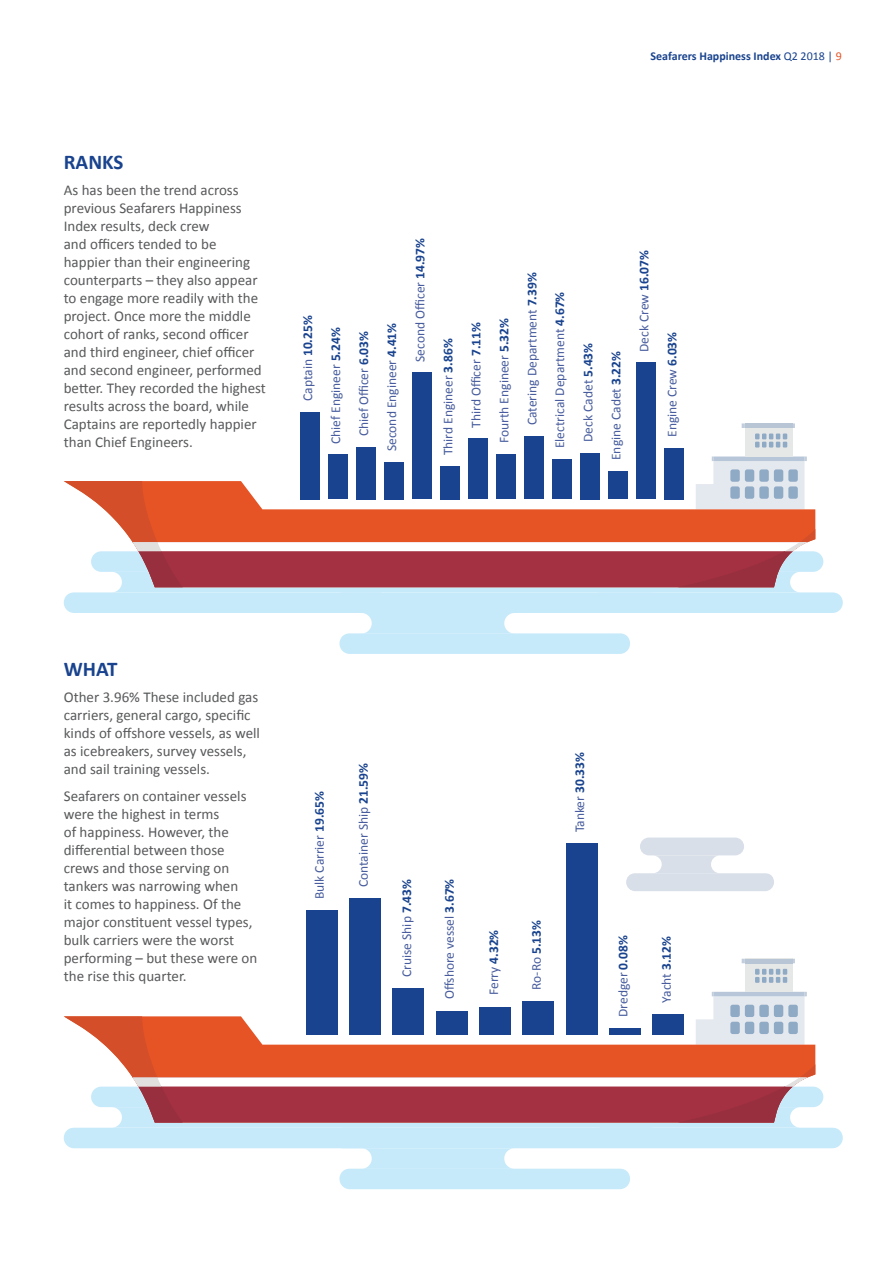
<style>
.page{position:relative;width:893px;height:1263px;background:#fff}
.page>*{position:absolute;margin:0;border:0;box-sizing:border-box;transform-origin:0 0}
.t1{font:700 21px "Calibri";color:#19438e}
.t2{font:15px/18px "Calibri";color:#58595b}
.t3{font:13.5px "Calibri";color:#475c9d}
.t4{font:700 12px "Calibri";color:#19438e}
.s1{font-weight:400}
.s2{font-weight:400;color:#e65425}
.s3{font-weight:700;color:#19438e}
</style>
<div class="page">
<div style="left:64px;top:592px;width:325px;height:21px;background:#c7eafb;border-radius:10px"></div>
<div style="left:339px;top:633px;width:291px;height:21px;background:#c7eafb;border-radius:10px"></div>
<div style="left:617px;top:551px;width:206px;height:21px;background:#c7eafb;border-radius:10px"></div>
<div style="left:333px;top:592px;width:510px;height:21px;background:#c7eafb;border-radius:10px"></div>
<svg style="left:363px;top:613px;width:150px;height:20px;background:#cbebfb"></svg>
<div style="left:745px;top:423px;width:47px;height:33px;background:#e6e7e7"></div>
<svg style="left:742px;top:423px;width:3px;height:5px"></svg>
<div style="left:745px;top:423px;width:47px;height:5px;background:#b8c5d4"></div>
<svg style="left:755px;top:423px;width:40px;height:24px"></svg>
<svg style="left:64px;top:456px;width:751px;height:136px"></svg>
<div style="left:664px;top:448px;width:19px;height:51px;background:#19438e"></div>
<div style="left:636px;top:363px;width:19px;height:136px;background:#19438e"></div>
<div style="left:608px;top:472px;width:19px;height:27px;background:#19438e"></div>
<div style="left:580px;top:453px;width:19px;height:46px;background:#19438e"></div>
<div style="left:552px;top:459px;width:19px;height:40px;background:#19438e"></div>
<div style="left:524px;top:436px;width:19px;height:63px;background:#19438e"></div>
<div style="left:496px;top:454px;width:19px;height:45px;background:#19438e"></div>
<div style="left:468px;top:438px;width:19px;height:61px;background:#19438e"></div>
<div style="left:440px;top:466px;width:19px;height:33px;background:#19438e"></div>
<div style="left:412px;top:372px;width:19px;height:127px;background:#19438e"></div>
<div style="left:384px;top:462px;width:19px;height:37px;background:#19438e"></div>
<div style="left:356px;top:447px;width:19px;height:52px;background:#19438e"></div>
<div style="left:328px;top:455px;width:19px;height:44px;background:#19438e"></div>
<div style="left:300px;top:412px;width:19px;height:87px;background:#19438e"></div>
<div style="left:64px;top:1128px;width:325px;height:20px;background:#c7eafb;border-radius:10px"></div>
<div style="left:339px;top:1169px;width:291px;height:20px;background:#c7eafb;border-radius:10px"></div>
<div style="left:617px;top:1086px;width:206px;height:21px;background:#c7eafb;border-radius:10px"></div>
<div style="left:333px;top:1128px;width:510px;height:20px;background:#c7eafb;border-radius:10px"></div>
<svg style="left:361px;top:1148px;width:153px;height:21px;background:#cdecfb"></svg>
<div style="left:745px;top:959px;width:47px;height:33px;background:#e6e7e7"></div>
<svg style="left:792px;top:959px;width:3px;height:4px"></svg>
<svg style="left:742px;top:959px;width:3px;height:4px"></svg>
<hr style="left:745px;top:959px;width:47px;height:4px;background:#b8c5d4">
<svg style="left:755px;top:969px;width:32px;height:14px"></svg>
<svg style="left:64px;top:992px;width:751px;height:136px"></svg>
<div style="left:640px;top:837px;width:104px;height:18px;background:#d8dfe9;border-radius:9px"></div>
<div style="left:626px;top:873px;width:148px;height:18px;background:#d8dfe9;border-radius:9px"></div>
<svg style="left:653px;top:855px;width:67px;height:18px"></svg>
<div style="left:653px;top:1014px;width:31px;height:20px;background:#19438e"></div>
<div style="left:609px;top:1028px;width:32px;height:6px;background:#19438e"></div>
<div style="left:566px;top:843px;width:31px;height:191px;background:#19438e"></div>
<div style="left:523px;top:1001px;width:31px;height:33px;background:#19438e"></div>
<div style="left:479px;top:1007px;width:32px;height:27px;background:#19438e"></div>
<div style="left:436px;top:1011px;width:31px;height:23px;background:#19438e"></div>
<div style="left:393px;top:988px;width:31px;height:46px;background:#19438e"></div>
<div style="left:349px;top:898px;width:32px;height:136px;background:#19438e"></div>
<div style="left:306px;top:910px;width:31px;height:124px;background:#19438e"></div>
<h1 class="t1" style="left:64px;top:149px;width:61px">RANKS</h1>
<p class="t2" style="left:64px;top:181px;width:204px">As has been the trend across previous Seafarers Happiness<br>Index results, deck crew<br>and officers tended to be happier than their engineering counterparts – they also appear to engage more readily with the project. Once more the middle cohort of ranks, second officer and third engineer, chief officer and second engineer, performed better. They recorded the highest results across the board, while<br>Captains are reportedly happier than Chief Engineers.</p>
<p class="t4" style="left:651px;top:49px;width:193px">Seafarers Happiness Index <span class="s1">Q2 2018 |</span> <span class="s2">9</span></p>
<p class="t3" style="left:299px;top:401px;width:87px;rotate:-90deg">Captain <span class="s3">10.25%</span></p>
<p class="t3" style="left:327px;top:444px;width:118px;rotate:-90deg">Chief Engineer <span class="s3">5.24%</span></p>
<p class="t3" style="left:355px;top:436px;width:107px;rotate:-90deg">Chief Officer <span class="s3">6.03%</span></p>
<p class="t3" style="left:383px;top:451px;width:130px;rotate:-90deg">Second Engineer <span class="s3">4.41%</span></p>
<p class="t3" style="left:412px;top:362px;width:125px;rotate:-90deg">Second Officer <span class="s3">14.97%</span></p>
<p class="t3" style="left:439px;top:455px;width:118px;rotate:-90deg">Third Engineer <span class="s3">3.86%</span></p>
<p class="t3" style="left:468px;top:428px;width:107px;rotate:-90deg">Third Officer <span class="s3">7.11%</span></p>
<p class="t3" style="left:496px;top:443px;width:127px;rotate:-90deg">Fourth Engineer <span class="s3">5.32%</span></p>
<p class="t3" style="left:524px;top:425px;width:154px;rotate:-90deg">Catering Department <span class="s3">7.39%</span></p>
<p class="t3" style="left:551px;top:448px;width:158px;rotate:-90deg">Electrical Department <span class="s3">4.67%</span></p>
<p class="t3" style="left:580px;top:442px;width:100px;rotate:-90deg">Deck Cadet <span class="s3">5.43%</span></p>
<p class="t3" style="left:607px;top:460px;width:110px;rotate:-90deg">Engine Cadet <span class="s3">3.22%</span></p>
<p class="t3" style="left:636px;top:352px;width:103px;rotate:-90deg">Deck Crew <span class="s3">16.07%</span></p>
<p class="t3" style="left:664px;top:437px;width:107px;rotate:-90deg">Engine Crew <span class="s3">6.03%</span></p>
<h1 class="t1" style="left:64px;top:656px;width:55px">WHAT</h1>
<p class="t2" style="left:64px;top:688px;width:198px">Other 3.96% These included gas carriers, general cargo, specific kinds of offshore vessels, as well as icebreakers, survey vessels, and sail training vessels.</p>
<p class="t2" style="left:64px;top:786px;width:195px">Seafarers on container vessels were the highest in terms<br>of happiness. However, the differential between those crews and those serving on tankers was narrowing when<br>it comes to happiness. Of the major constituent vessel types, bulk carriers were the worst performing – but these were on the rise this quarter.</p>
<p class="t3" style="left:311px;top:899px;width:110px;rotate:-90deg">Bulk Carrier <span class="s3">19.65%</span></p>
<p class="t3" style="left:355px;top:887px;width:126px;rotate:-90deg">Container Ship <span class="s3">21.59%</span></p>
<p class="t3" style="left:398px;top:977px;width:99px;rotate:-90deg">Cruise Ship <span class="s3">7.43%</span></p>
<p class="t3" style="left:441px;top:999px;width:122px;rotate:-90deg">Offshore vessel <span class="s3">3.67%</span></p>
<p class="t3" style="left:571px;top:832px;width:82px;rotate:-90deg">Tanker <span class="s3">30.33%</span></p>
<p class="t3" style="left:485px;top:995px;width:67px;rotate:-90deg">Ferry <span class="s3">4.32%</span></p>
<p class="t3" style="left:528px;top:990px;width:71px;rotate:-90deg">Ro-Ro <span class="s3">5.13%</span></p>
<p class="t3" style="left:614px;top:1017px;width:83px;rotate:-90deg">Dredger <span class="s3">0.08%</span></p>
<p class="t3" style="left:658px;top:1002px;width:68px;rotate:-90deg">Yacht <span class="s3">3.12%</span></p>
</div>
